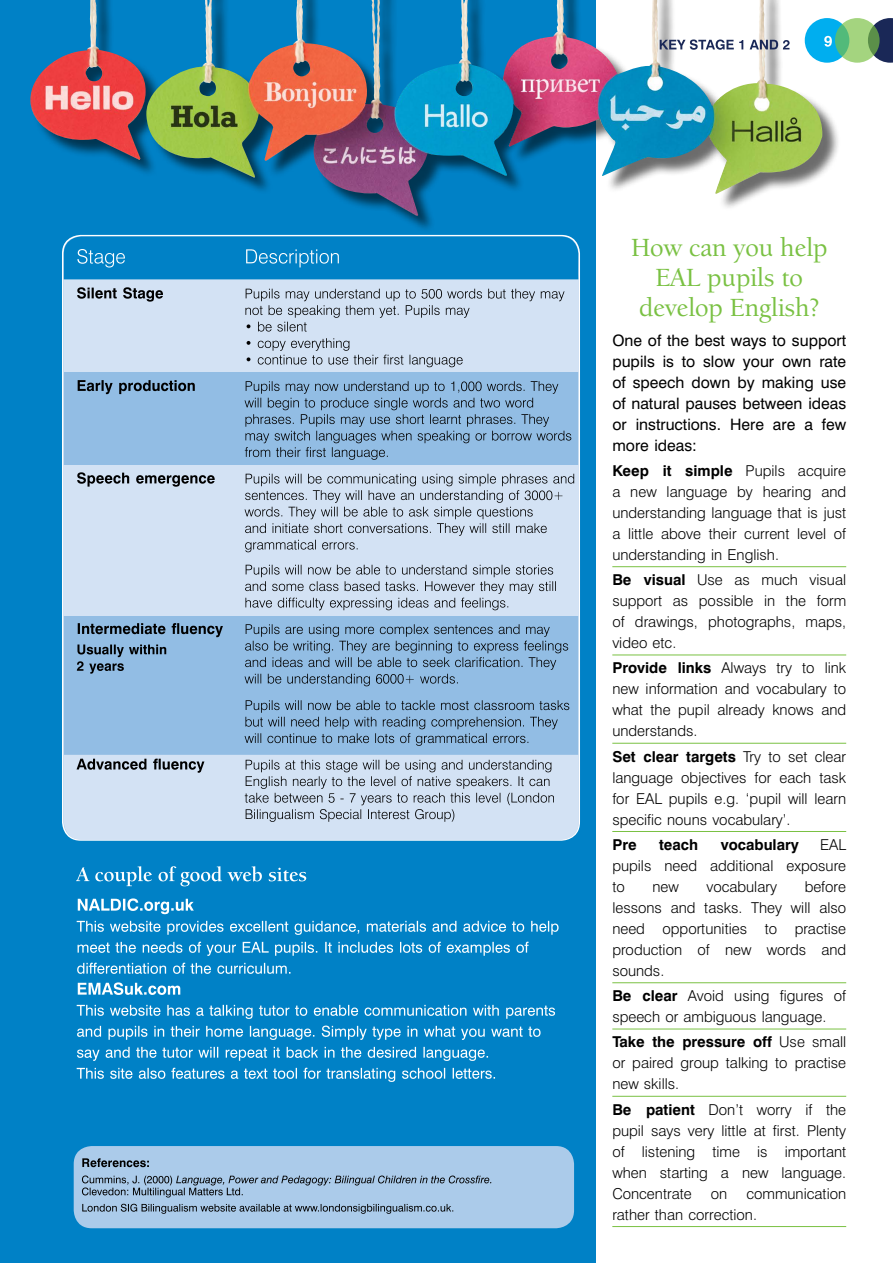
<style>
.page{position:relative;width:893px;height:1263px;background:#fff}
.page>*{position:absolute;margin:0;border:0;box-sizing:border-box;transform-origin:0 0}
.t1{font:500 27px/30px "Berkeley Oldstyle IT Cby BT";color:#7ac143;text-align:center}
.t2{font:15.75px/21px "Swiss 721 BT";color:#000;text-align:justify}
.t3{font:300 15px/21px "Swiss 721 BT";color:#000;text-align:justify}
.t4{font:700 15px "Swiss 721 BT";color:#000}
.s1{font-weight:700}
</style>
<div class="page">
<svg style="left:874px;top:18px;width:19px;height:45px"></svg>
<svg style="left:835px;top:18px;width:45px;height:45px"></svg>
<hr style="left:612px;top:566px;width:234px;height:1px;background:#7ac143">
<hr style="left:612px;top:655px;width:234px;height:1px;background:#7ac143">
<hr style="left:612px;top:743px;width:234px;height:1px;background:#7ac143">
<hr style="left:612px;top:831px;width:234px;height:1px;background:#7ac143">
<hr style="left:612px;top:982px;width:234px;height:1px;background:#7ac143">
<hr style="left:612px;top:1029px;width:234px;height:1px;background:#7ac143">
<hr style="left:612px;top:1096px;width:234px;height:1px;background:#7ac143">
<hr style="left:612px;top:1226px;width:234px;height:1px;background:#7ac143">
<div style="left:0;top:0;width:595px;height:1263px;background:#0081c6"></div>
<div style="left:63px;top:236px;width:516px;height:604px;background:#92bde4;border-radius:18px"></div>
<svg style="left:77px;top:1068px;width:418px;height:14px"></svg>
<svg style="left:77px;top:1047px;width:411px;height:14px"></svg>
<svg style="left:77px;top:1025px;width:464px;height:15px"></svg>
<svg style="left:77px;top:1005px;width:478px;height:14px"></svg>
<svg style="left:78px;top:982px;width:102px;height:13px"></svg>
<svg style="left:77px;top:963px;width:213px;height:11px"></svg>
<svg style="left:78px;top:942px;width:451px;height:14px"></svg>
<svg style="left:77px;top:921px;width:482px;height:14px"></svg>
<svg style="left:78px;top:898px;width:116px;height:16px"></svg>
<svg style="left:76px;top:866px;width:230px;height:20px"></svg>
<div style="left:33px;top:0;width:807px;height:233px;background:#000;opacity:.58"></div>
<img style="left:563px;top:0;width:197px;height:106px">
<div style="left:64px;top:280px;width:514px;height:92px;background:#d3e2f4"></div>
<div style="left:64px;top:465px;width:515px;height:150px;background:#d3e2f4"></div>
<div style="left:74px;top:1146px;width:500px;height:82px;background:#abcbea;border-radius:18px"></div>
<svg style="left:82px;top:1204px;width:371px;height:10px"></svg>
<svg style="left:82px;top:1175px;width:409px;height:22px"></svg>
<svg style="left:82px;top:1158px;width:67px;height:9px"></svg>
<svg style="left:64px;top:755px;width:515px;height:85px;background:#c3d2e2"></svg>
<svg style="left:245px;top:700px;width:324px;height:46px"></svg>
<svg style="left:77px;top:623px;width:491px;height:63px"></svg>
<svg style="left:245px;top:565px;width:311px;height:45px"></svg>
<svg style="left:77px;top:472px;width:497px;height:80px"></svg>
<svg style="left:78px;top:380px;width:493px;height:80px"></svg>
<svg style="left:247px;top:338px;width:216px;height:29px"></svg>
<svg style="left:77px;top:287px;width:487px;height:45px"></svg>
<div style="left:64px;top:236px;width:514px;height:43px;background:#0081c6"></div>
<svg style="left:660px;top:39px;width:130px;height:11px"></svg>
<h1 class="t1" style="left:631px;top:232px;width:198px">How can you help<br>EAL pupils to develop English?</h1>
<p class="t2" style="left:612px;top:329px;width:235px">One of the best ways to support pupils is to slow your own rate of speech down by making use of natural pauses between ideas or instructions. Here are a few more ideas:</p>
<p class="t3" style="left:612px;top:460px;width:235px"><span class="s1">Keep it simple</span> Pupils acquire a new language by hearing and understanding language that is just a little above their current level of understanding in English.</p>
<p class="t3" style="left:612px;top:569px;width:235px"><span class="s1">Be visual</span> Use as much visual support as possible in the form of drawings, photographs, maps, video etc.</p>
<p class="t3" style="left:612px;top:657px;width:235px"><span class="s1">Provide links</span> Always try to link new information and vocabulary to what the pupil already knows and understands.</p>
<p class="t3" style="left:612px;top:746px;width:235px"><span class="s1">Set clear targets</span> Try to set clear language objectives for each task for EAL pupils e.g. ‘pupil will learn specific nouns vocabulary’.</p>
<p class="t4" style="left:612px;top:835px;width:26px">Pre</p>
<p class="t4" style="left:659px;top:835px;width:41px">teach</p>
<p class="t4" style="left:721px;top:835px;width:80px">vocabulary</p>
<p class="t3" style="left:612px;top:834px;width:235px;text-indent:208px">EAL pupils need additional exposure to</p>
<p class="t3" style="left:612px;top:876px;width:235px;text-indent:192px">before lessons and tasks. They will also need opportunities to practise production of new words and sounds.</p>
<p class="t3" style="left:612px;top:985px;width:235px"><span class="s1">Be clear</span> Avoid using figures of speech or ambiguous language.</p>
<p class="t3" style="left:612px;top:1031px;width:235px"><span class="s1">Take the pressure off</span> Use small or paired group talking to practise new skills.</p>
<p class="t3" style="left:612px;top:1099px;width:235px"><span class="s1">Be patient</span> Don’t worry if the pupil says very little at first. Plenty of listening time is important when starting a new language.<br>Concentrate</p>
<p class="t3" style="left:652px;top:876px;width:28px">new</p>
<p class="t3" style="left:706px;top:876px;width:72px">vocabulary</p>
<p class="t3" style="left:612px;top:1183px;width:235px;text-indent:134px">communication rather than correction.</p>
<p class="t3" style="left:711px;top:1183px;width:18px">on</p>
</div>
